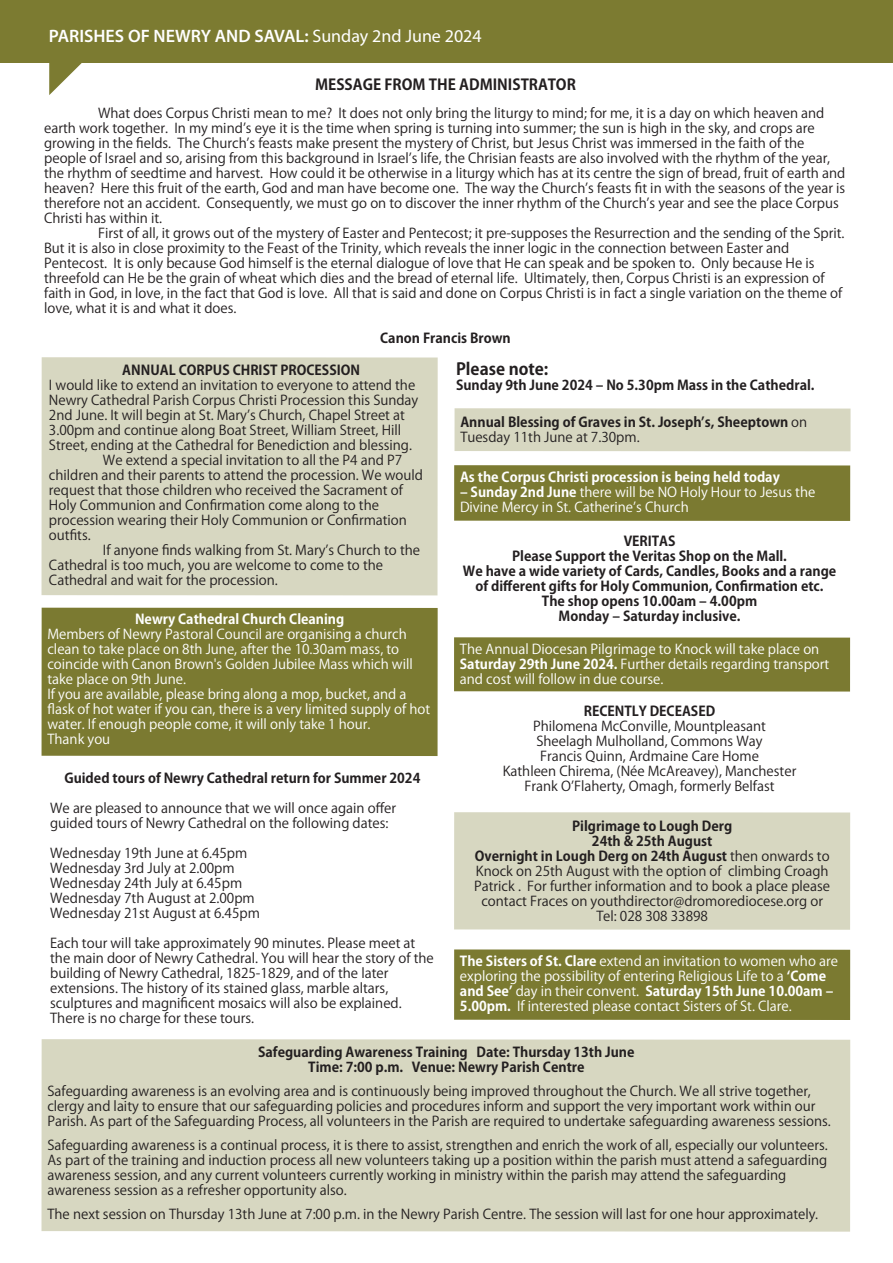
<style>
.page{position:relative;width:893px;height:1263px;background:#fff}
.page>*{position:absolute;margin:0;border:0;box-sizing:border-box;transform-origin:0 0}
.t1{font:600 18.45px "Myriad Pro";color:#fff}
.t2{font:600 18px "Myriad Pro";color:#fff}
.t3{font:700 16.5px "Koz Go Pro";color:#231f20}
.t4{font:700 15px "Koz Go Pro";color:#231f20}
.t5{font:13.5px/15px "Koz Go Pro";color:#231f20}
.t6{font:13.5px/15px "Koz Go Pro";color:#fff}
.t7{font:700 13.5px/15px "Koz Go Pro";color:#231f20;text-align:center}
.t8{font:700 13.5px "Koz Go Pro";color:#fff}
.s1{font-weight:400}
.s2{font-weight:700}
</style>
<div class="page">
<div style="left:0;top:0;width:893px;height:62px;background:#7c7b31"></div>
<svg style="left:49px;top:62px;width:39px;height:33px"></svg>
<div style="left:454px;top:812px;width:396px;height:118px;background:#d7d7c1"></div>
<div style="left:454px;top:465px;width:396px;height:56px;background:#7b7a31"></div>
<div style="left:454px;top:408px;width:397px;height:43px;background:#d7d7c1"></div>
<div style="left:454px;top:637px;width:396px;height:54px;background:#7b7a31"></div>
<div style="left:42px;top:357px;width:396px;height:238px;background:#d7d7c1"></div>
<div style="left:42px;top:608px;width:396px;height:148px;background:#7b7a31"></div>
<div style="left:41px;top:1039px;width:809px;height:193px;background:#d7d7c1"></div>
<div style="left:454px;top:949px;width:396px;height:71px;background:#7b7a31"></div>
<h1 class="t1" style="left:49px;top:24px;width:344px">SEAPATRICK PARISH: <span class="s1">Sunday 17th May 2015</span></h1>
<h2 class="t2" style="left:49px;top:24px;width:434px">PARISHES OF NEWRY AND SAVAL: <span class="s1">Sunday 2nd June 2024</span></h2>
<p class="t4" style="left:315px;top:74px;width:262px">MESSAGE FROM THE ADMINISTRATOR</p>
<p class="t5" style="left:44px;top:106px;width:803px;text-indent:54px">What does Corpus Christi mean to me? It does not only bring the liturgy to mind; for me, it is a day on which heaven and earth work together. In my mindʼs eye it is the time when spring is turning into summer; the sun is high in the sky, and crops are growing in the fields. The Churchʼs feasts make present the mystery of Christ, but Jesus Christ was immersed in the faith of the people of Israel and so, arising from this background in Israelʼs life, the Chrisian feasts are also involved with the rhythm of the year, the rhythm of seedtime and harvest. How could it be otherwise in a liturgy which has at its centre the sign of bread, fruit of earth and heaven? Here this fruit of the earth, God and man have become one. The way the Churchʼs feasts fit in with the seasons of the year is therefore not an accident. Consequently, we must go on to discover the inner rhythm of the Churchʼs year and see the place Corpus Christi has within it.</p>
<p class="t5" style="left:44px;top:226px;width:802px;text-indent:54px">First of all, it grows out of the mystery of Easter and Pentecost; it pre-supposes the Resurrection and the sending of the Sprit.<br>But it is also in close proximity to the Feast of the Trinity, which reveals the inner logic in the connection between Easter and Pentecost. It is only because God himself is the eternal dialogue of love that He can speak and be spoken to. Only because He is threefold can He be the grain of wheat which dies and the bread of eternal life. Ultimately, then, Corpus Christi is an expression of faith in God, in love, in the fact that God is love. All that is said and done on Corpus Christi is in fact a single variation on the theme of love, what it is and what it does.</p>
<p class="t7" style="left:380px;top:332px;width:132px">Canon Francis Brown</p>
<p class="t3" style="left:456px;top:358px;width:94px">Please note:</p>
<p class="t7" style="left:456px;top:378px;width:360px">Sunday 9th June 2024 ‒ No 5.30pm Mass in the Cathedral.</p>
<p class="t7" style="left:122px;top:363px;width:239px">ANNUAL CORPUS CHRIST PROCESSION</p>
<p class="t5" style="left:49px;top:378px;width:368px">I would like to extend an invitation to everyone to attend the</p>
<p class="t5" style="left:49px;top:393px;width:371px">Newry Cathedral Parish Corpus Christi Procession this Sunday</p>
<p class="t5" style="left:49px;top:408px;width:357px">2nd June. It will begin at St. Maryʼs Church, Chapel Street at</p>
<p class="t5" style="left:49px;top:423px;width:354px">3.00pm and continue along Boat Street, William Street, Hill</p>
<p class="t5" style="left:49px;top:438px;width:364px">Street, ending at the Cathedral for Benediction and blessing.</p>
<p class="t5" style="left:103px;top:453px;width:301px">We extend a special invitation to all the P4 and P7</p>
<p class="t5" style="left:49px;top:468px;width:376px">children and their parents to attend the procession. We would</p>
<p class="t5" style="left:49px;top:483px;width:355px">request that those children who received the Sacrament of</p>
<p class="t5" style="left:49px;top:498px;width:332px">Holy Communion and Confirmation come along to the</p>
<p class="t5" style="left:49px;top:513px;width:359px">procession wearing their Holy Communion or Confirmation</p>
<p class="t5" style="left:49px;top:528px;width:43px">outfits.</p>
<p class="t5" style="left:103px;top:543px;width:319px">If anyone finds walking from St. Maryʼs Church to the</p>
<p class="t5" style="left:49px;top:558px;width:336px">Cathedral is too much, you are welcome to come to the</p>
<p class="t5" style="left:49px;top:573px;width:230px">Cathedral and wait for the procession.</p>
<p class="t8" style="left:135px;top:611px;width:211px">Newry Cathedral Church Cleaning</p>
<p class="t6" style="left:47px;top:627px;width:384px">Members of Newry Pastoral Council are organising a church clean to take place on 8th June, after the 10.30am mass, to coincide with Canon Brown's Golden Jubilee Mass which will take place on 9th June.<br>If you are available, please bring along a mop, bucket, and a flask of hot water if you can, there is a very limited supply of hot water. If enough people come, it will only take 1 hour.<br>Thank you</p>
<p class="t7" style="left:460px;top:415px;width:348px;text-align:left">Annual Blessing of Graves in St. Josephʼs, Sheeptown <span class="s1">on<br>Tuesday 11th June at 7.30pm.</span></p>
<p class="t6" style="left:460px;top:470px;width:357px"><span class="s2">As the Corpus Christi procession is being held today<br>‒ Sunday 2nd June</span> there will be NO Holy Hour to Jesus the<br>Divine Mercy in St. Catherineʼs Church</p>
<p class="t7" style="left:463px;top:534px;width:375px">VERITAS<br>Please Support the Veritas Shop on the Mall.<br>We have a wide variety of Cards, Candles, Books and a range of different gifts for Holy Communion, Confirmation etc.<br>The shop opens 10.00am ‒ 4.00pm<br>Monday ‒ Saturday inclusive.</p>
<p class="t6" style="left:460px;top:642px;width:371px">The Annual Diocesan Pilgrimage to Knock will take place on<br><span class="s2">Saturday 29th June 2024.</span> Further details regarding transport and cost will follow in due course.</p>
<p class="t7" style="left:584px;top:704px;width:133px">RECENTLY DECEASED</p>
<p class="t5" style="left:503px;top:719px;width:295px;text-align:center">Philomena McConville, Mountpleasant<br>Sheelagh Mulholland, Commons Way<br>Francis Quinn, Ardmaine Care Home<br>Kathleen Chirema, (Née McAreavey), Manchester Frank OʼFlaherty, Omagh, formerly Belfast</p>
<p class="t7" style="left:64px;top:772px;width:358px">Guided tours of Newry Cathedral return for Summer 2024</p>
<p class="t5" style="left:50px;top:801px;width:347px">We are pleased to announce that we will once again offer guided tours of Newry Cathedral on the following dates:</p>
<p class="t5" style="left:50px;top:846px;width:211px">Wednesday 19th June at 6.45pm<br>Wednesday 3rd July at 2.00pm<br>Wednesday 24th July at 6.45pm<br>Wednesday 7th August at 2.00pm<br>Wednesday 21st August at 6.45pm</p>
<p class="t5" style="left:50px;top:936px;width:385px">Each tour will take approximately 90 minutes. Please meet at the main door of Newry Cathedral. You will hear the story of the building of Newry Cathedral, 1825-1829, and of the later extensions. The history of its stained glass, marble altars, sculptures and magnificent mosaics will also be explained.<br>There is no charge for these tours.</p>
<p class="t5" style="left:474px;top:818px;width:358px;text-align:center"><span class="s2">Pilgrimage to Lough Derg<br>24th &amp; 25th August<br>Overnight in Lough Derg on 24th August</span> then onwards to Knock on 25th August with the option of climbing Croagh Patrick . For further information and to book a place please contact Fraces on youthdirector@dromorediocese.org or Tel: 028 308 33898</p>
<p class="t6" style="left:460px;top:954px;width:380px"><span class="s2">The Sisters of St. Clare</span> extend an invitation to women who are exploring the possibility of entering Religious Life to a <span class="s2">ʻCome and Seeʼ</span> day in their convent. <span class="s2">Saturday 15th June 10.00am ‒ 5.00pm.</span> If interested please contact Sisters of St. Clare.</p>
<p class="t7" style="left:258px;top:1046px;width:378px">Safeguarding Awareness Training Date: Thursday 13th June<br>Time: 7:00 p.m. Venue: Newry Parish Centre</p>
<p class="t5" style="left:47px;top:1084px;width:785px">Safeguarding awareness is an evolving area and is continuously being improved throughout the Church. We all strive together, clergy and laity to ensure that our safeguarding policies and procedures inform and support the very important work within our<br>Parish. As part of the Safeguarding Process, all volunteers in the Parish are required to undertake safeguarding awareness sessions.</p>
<p class="t5" style="left:47px;top:1138px;width:782px">Safeguarding awareness is a continual process, it is there to assist, strengthen and enrich the work of all, especially our volunteers.<br>As part of the training and induction process all new volunteers taking up a position within the parish must attend a safeguarding awareness session, and any current volunteers currently working in ministry within the parish may attend the safeguarding awareness session as a refresher opportunity also.</p>
<p class="t5" style="left:47px;top:1207px;width:772px">The next session on Thursday 13th June at 7:00 p.m. in the Newry Parish Centre. The session will last for one hour approximately.</p>
</div>
